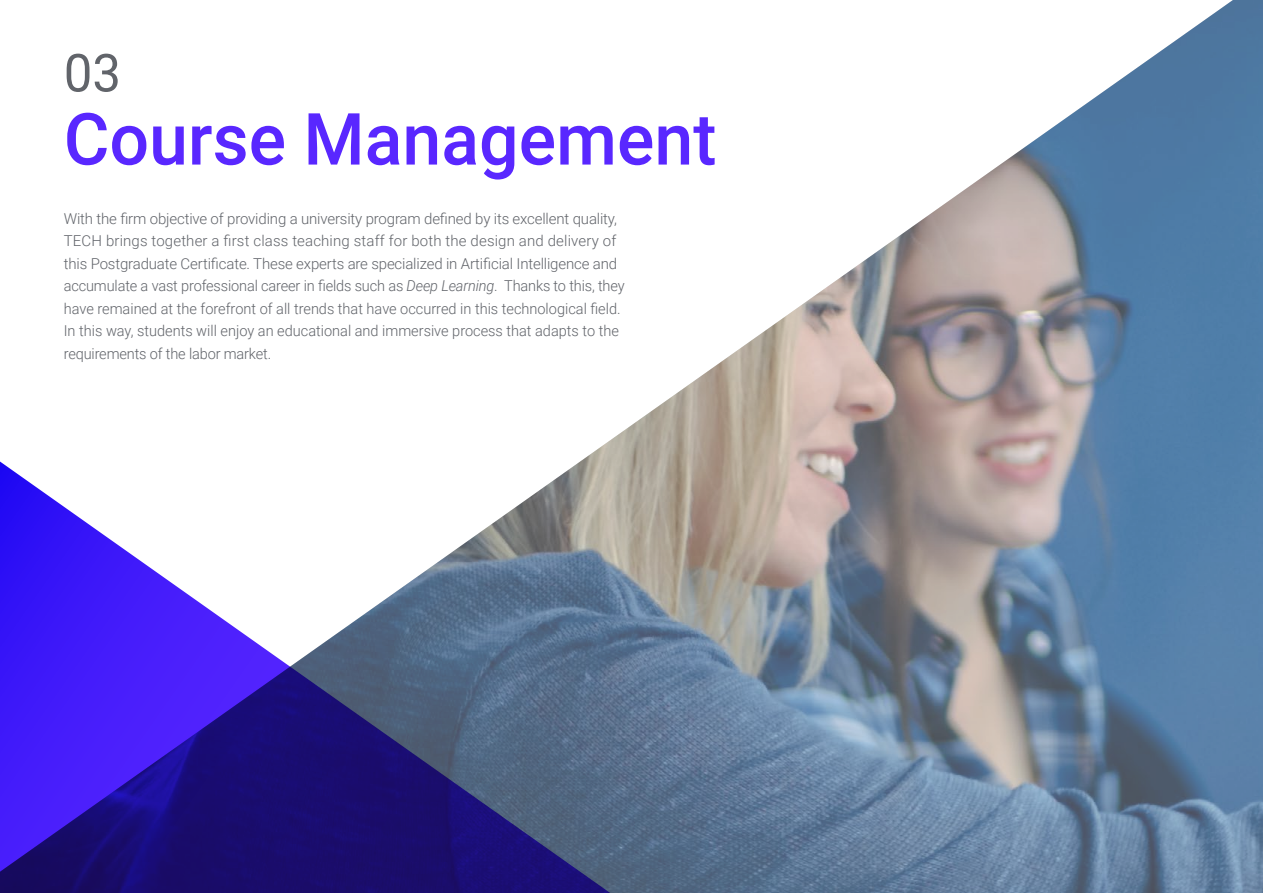
<style>
.page{position:relative;width:1263px;height:893px;background:#fff}
.page>*{position:absolute;margin:0;border:0;box-sizing:border-box;transform-origin:0 0}
.t1{font:500 72px "Roboto";color:#5927ff}
.t2{font:52.5px "Roboto";color:#61646a}
.t3{font:300 15px/22.5px "Roboto";letter-spacing:-.01em;color:#61646a}
.s1{font-style:italic}
</style>
<div class="page">
<img style="left:602px;top:0;width:661px;height:893px">
<svg style="left:0;top:446px;width:640px;height:447px"></svg>
<h2 class="t2" style="left:64px;top:36px;width:59px">03</h2>
<h1 class="t1" style="left:64px;top:89px;width:654px">Course Management</h1>
<p class="t3" style="left:64px;top:207px;width:562px">With the firm objective of providing a university program defined by its excellent quality, TECH brings together a first class teaching staff for both the design and delivery of this Postgraduate Certificate. These experts are specialized in Artificial Intelligence and accumulate a vast professional career in fields such as <span class="s1">Deep Learning</span>. Thanks to this, they have remained at the forefront of all trends that have occurred in this technological field.<br>In this way, students will enjoy an educational and immersive process that adapts to the requirements of the labor market.</p>
</div>
